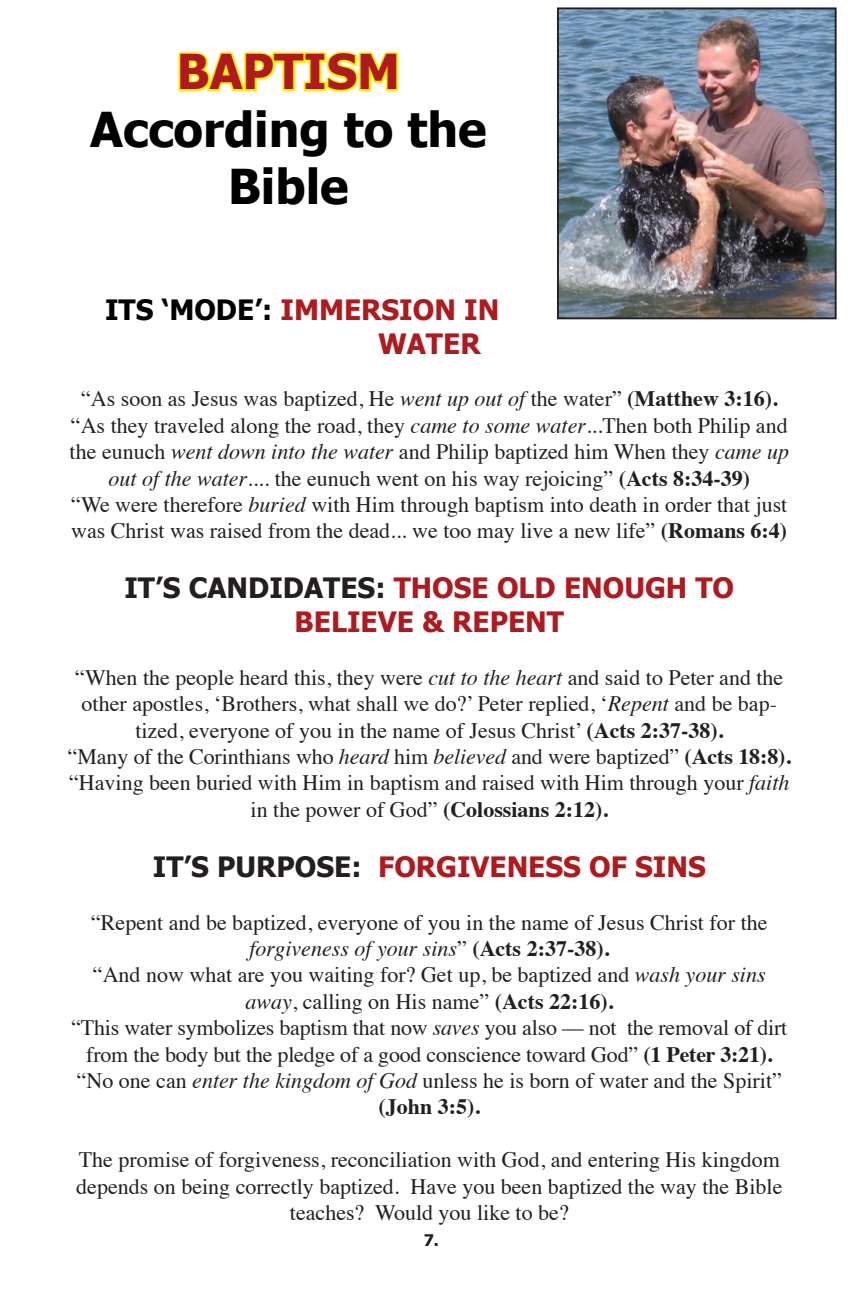
<style>
.page{position:relative;width:864px;height:1296px;background:#fff}
.page>*{position:absolute;margin:0;border:0;box-sizing:border-box;transform-origin:0 0}
.t1{font:700 48px/57.6px "Tahoma";color:#000;text-align:center}
.t2{font:700 48px "Tahoma";color:#ae1a1e}
.t3{font:700 28px/33.6px "Tahoma";color:#ae1a1e}
.t4{font:22px/26.4px "Times";color:#231f20;text-align:center}
.t5{font:700 16px "Tahoma";color:#231f20}
.s1{color:#000}
.s2{font-style:italic}
.s3{font-weight:700}
.s4{color:#231f20}
</style>
<div class="page">
<svg style="left:178px;top:51px;width:221px;height:41px"></svg>
<img style="left:560px;top:10px;width:274px;height:306px">
<div style="left:557px;top:7px;width:280px;height:312px;border:2px solid #231f20"></div>
<h1 class="t2" style="left:177px;top:38px;width:225px">BAPTISM</h1>
<h1 class="t1" style="left:90px;top:98px;width:398px">According to the<br>Bible</h1>
<p class="t3" style="left:378px;top:291px;width:123px;text-indent:-273px"><span class="s1">ITS ‘MODE’:</span> IMMERSION IN<br>WATER</p>
<p class="t4" style="left:70px;top:384px;width:721px">“As soon as Jesus was baptized, He <span class="s2">went up out of</span> the water” <span class="s3">(Matthew 3:16). </span>“As they traveled along the road, they <span class="s2">came to some water</span>...Then both Philip and the eunuch <span class="s2">went down into the water</span> and Philip baptized him When they <span class="s2">came up out of the water</span>.... the eunuch went on his way rejoicing” <span class="s3">(Acts 8:34-39)<br></span>“We were therefore <span class="s2">buried</span> with Him through baptism into death in order that just was Christ was raised from the dead... we too may live a new life” <span class="s3">(Romans 6:4)</span></p>
<p class="t3" style="left:124px;top:570px;width:611px;text-align:center"><span class="s4">IT’S CANDIDATES:</span> THOSE OLD ENOUGH TO<br>BELIEVE &amp; REPENT</p>
<p class="t4" style="left:68px;top:662px;width:725px">“When the people heard this, they were <span class="s2">cut to the heart</span> and said to Peter and the other apostles, ‘Brothers, what shall we do?’ Peter replied, ‘<span class="s2">Repent</span> and be bap&shy;tized, everyone of you in the name of Jesus Christ’ <span class="s3">(Acts 2:37-38).<br></span>“Many of the Corinthians who <span class="s2">heard</span> him <span class="s2">believed</span> and were baptized” <span class="s3">(Acts 18:8). </span>“Having been buried with Him in baptism and raised with Him through your <span class="s2">faith </span>in the power of God” <span class="s3">(Colossians 2:12).</span></p>
<p class="t3" style="left:153px;top:848px;width:554px"><span class="s4">IT’S PURPOSE:</span> FORGIVENESS OF SINS</p>
<p class="t4" style="left:71px;top:907px;width:718px">“Repent and be baptized, everyone of you in the name of Jesus Christ for the <span class="s2">forgiveness of your sins</span>” <span class="s3">(Acts 2:37-38).<br></span>“And now what are you waiting for? Get up, be baptized and <span class="s2">wash your sins away</span>, calling on His name” <span class="s3">(Acts 22:16).<br></span>“This water symbolizes baptism that now <span class="s2">saves</span> you also –– not the removal of dirt from the body but the pledge of a good conscience toward God” <span class="s3">(1 Peter 3:21). </span>“No one can <span class="s2">enter the kingdom of God</span> unless he is born of water and the Spirit” <span class="s3">(John 3:5).</span></p>
<p class="t4" style="left:76px;top:1145px;width:708px">The promise of forgiveness, reconciliation with God, and entering His kingdom depends on being correctly baptized. Have you been baptized the way the Bible teaches? Would you like to be?</p>
<p class="t5" style="left:424px;top:1229px;width:17px">7.</p>
</div>
